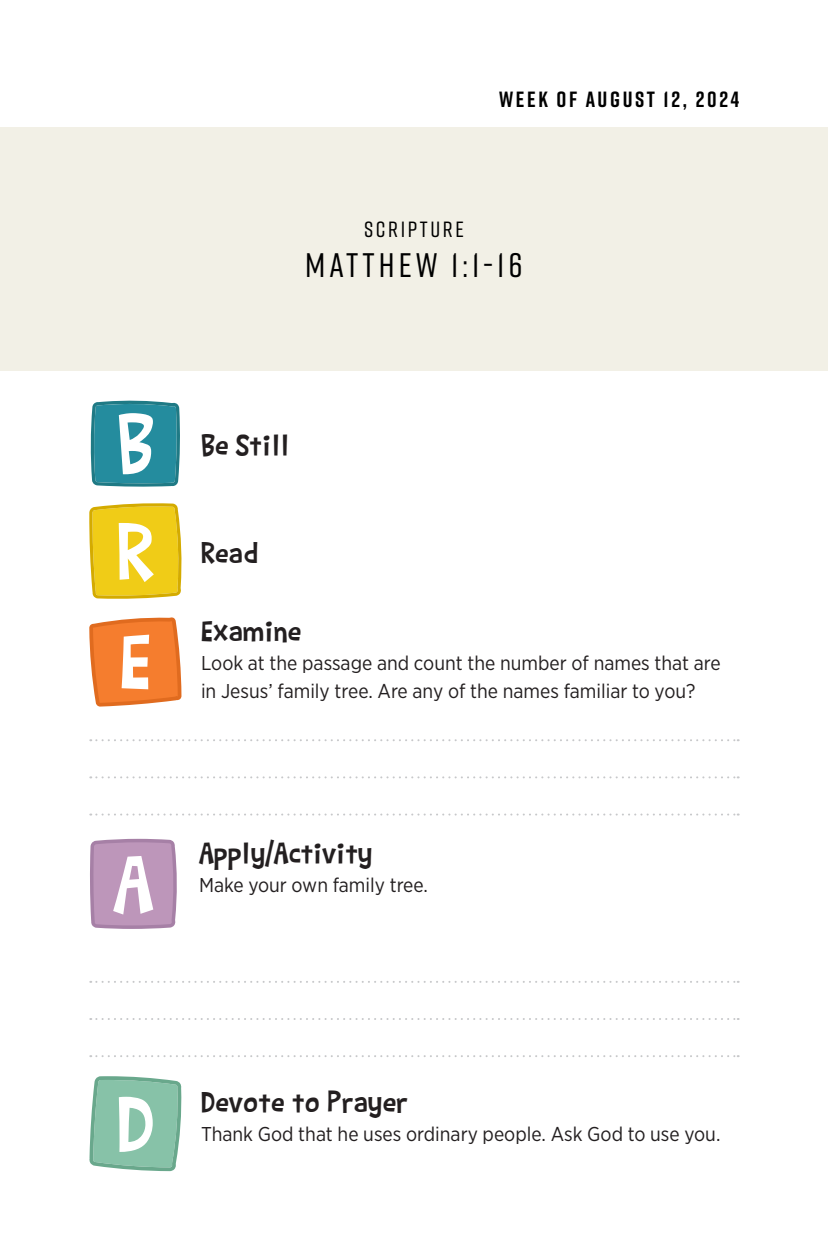
<style>
.page{position:relative;width:828px;height:1260px;background:#fff}
.page>*{position:absolute;margin:0;border:0;box-sizing:border-box;transform-origin:0 0}
.t1{font:86.2px "Barthowheel";color:#fff}
.Scripture_header{font:500 34px "Rift";letter-spacing:.12em;color:#000}
.t2{font:32px "Barthowheel";color:#231f20}
.Week_of_header{font:700 22px "Rift";letter-spacing:.12em;color:#000}
.Scripture_header-2{font:500 22px "Rift";letter-spacing:.12em;color:#000}
.t3{font:20px/28px "Gotham Narrow";color:#231f20}
</style>
<div class="page">
<div style="left:0;top:127px;width:827px;height:244px;background:#f2f0e6"></div>
<svg style="left:89px;top:1076px;width:93px;height:95px;background:#8ec4ac"></svg>
<svg style="left:89px;top:503px;width:93px;height:96px;background:#edcb23"></svg>
<svg style="left:90px;top:400px;width:90px;height:87px;background:#3090a0"></svg>
<svg style="left:90px;top:839px;width:87px;height:90px;background:#bb96b9"></svg>
<svg style="left:89px;top:617px;width:92px;height:90px;background:#f38842"></svg>
<svg style="left:90px;top:739px;width:649px;height:2px"></svg>
<svg style="left:90px;top:981px;width:649px;height:2px"></svg>
<svg style="left:90px;top:776px;width:649px;height:2px"></svg>
<svg style="left:90px;top:1018px;width:649px;height:2px"></svg>
<svg style="left:90px;top:814px;width:649px;height:2px"></svg>
<svg style="left:90px;top:1055px;width:649px;height:2px"></svg>
<p class="Week_of_header" style="left:499px;top:84px;width:241px">WEEK OF AUGUST 12, 2024</p>
<p class="Scripture_header-2" style="left:364px;top:213px;width:101px">SCRIPTURE</p>
<p class="Scripture_header" style="left:305px;top:241px;width:219px">MATTHEW 1:1-16</p>
<h1 class="t1" style="left:117px;top:395px;width:39px">B</h1>
<h1 class="t1" style="left:117px;top:504px;width:39px">R</h1>
<h1 class="t1" style="left:120px;top:613px;width:33px">E</h1>
<p class="t2" style="left:201px;top:427px;width:90px">Be Still</p>
<p class="t2" style="left:201px;top:534px;width:59px">Read</p>
<p class="t2" style="left:201px;top:613px;width:102px">Examine</p>
<p class="t3" style="left:201px;top:649px;width:521px">Look at the passage and count the number of names that are in Jesus’ family tree. Are any of the names familiar to you?</p>
<h1 class="t1" style="left:113px;top:835px;width:42px">A</h1>
<p class="t2" style="left:199px;top:835px;width:175px">Apply/Activity</p>
<p class="t3" style="left:199px;top:871px;width:231px">Make your own family tree.</p>
<h1 class="t1" style="left:117px;top:1075px;width:39px">D</h1>
<p class="t2" style="left:201px;top:1084px;width:209px">Devote to Prayer</p>
<p class="t3" style="left:201px;top:1120px;width:521px">Thank God that he uses ordinary people. Ask God to use you.</p>
</div>
